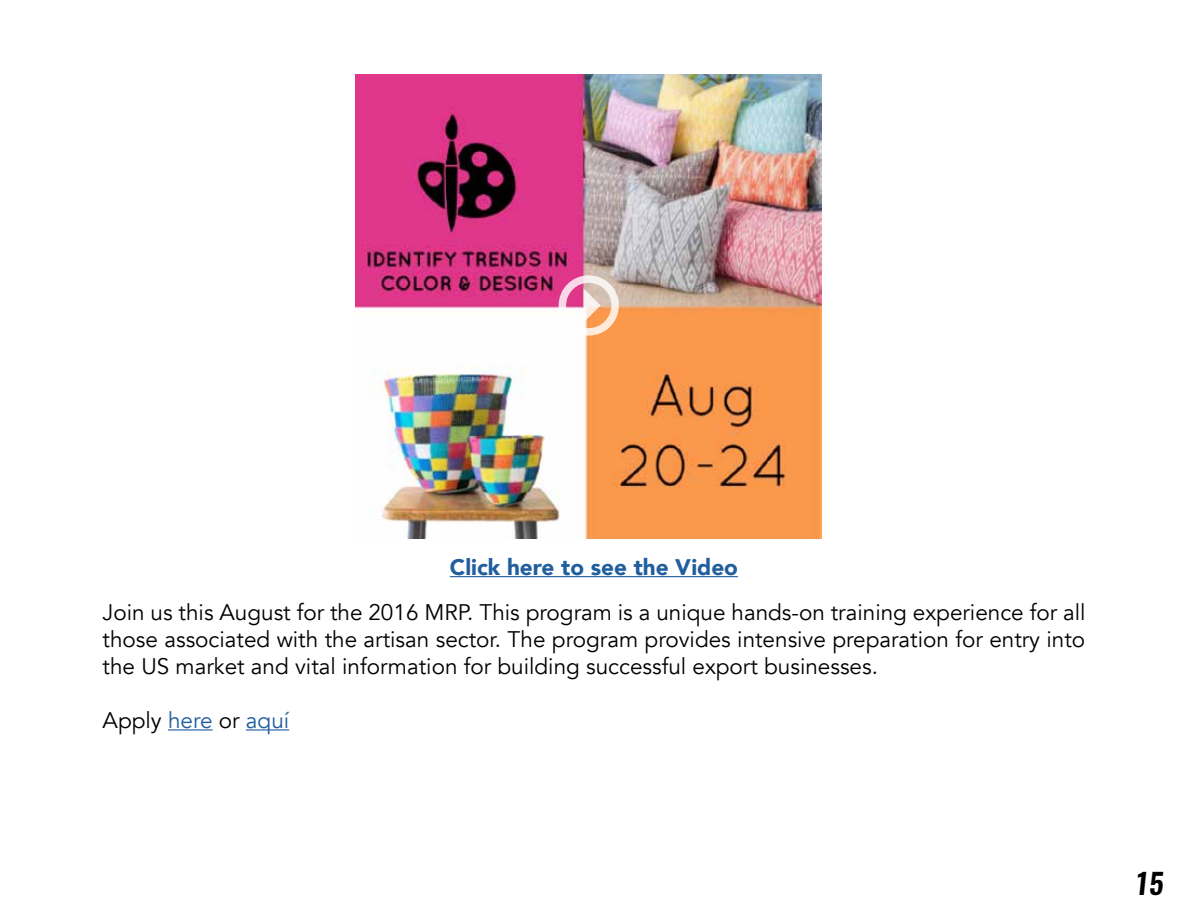
<style>
.page{position:relative;width:1188px;height:918px;background:#fff}
.page>*{position:absolute;margin:0;border:0;box-sizing:border-box;transform-origin:0 0}
.t1{font:italic 600 28.5px "Oswald";color:#000}
.t2{font:22.5px/27px "Avenir";color:#000;text-align:justify}
.t3{font:900 22.5px "Avenir";color:#215e9e}
.t4{font:22.5px "Avenir";color:#215e9e}
.s1{color:#000}
</style>
<div class="page">
<hr style="left:168px;top:729px;width:45px;height:2px;background:#215e9e">
<hr style="left:246px;top:729px;width:43px;height:2px;background:#215e9e">
<img style="left:355px;top:75px;width:467px;height:464px">
<svg style="left:584px;top:288px;width:17px;height:35px"></svg>
<div style="left:559px;top:275px;width:60px;height:61px;border:8px solid #fff;border-radius:50%"></div>
<hr style="left:450px;top:576px;width:288px;height:1px;background:#215e9e">
<p class="t3" style="left:450px;top:548px;width:290px">Click here to see the Video</p>
<p class="t2" style="left:103px;top:599px;width:984px">Join us this August for the 2016 MRP. This program is a unique hands-on training experience for all those associated with the artisan sector. The program provides intensive preparation for entry into the US market and vital information for building successful export businesses.</p>
<p class="t4" style="left:103px;top:707px;width:188px"><span class="s1">Apply</span> here <span class="s1">or</span> aquí</p>
<p class="t1" style="left:1134px;top:864px;width:31px">15</p>
</div>
